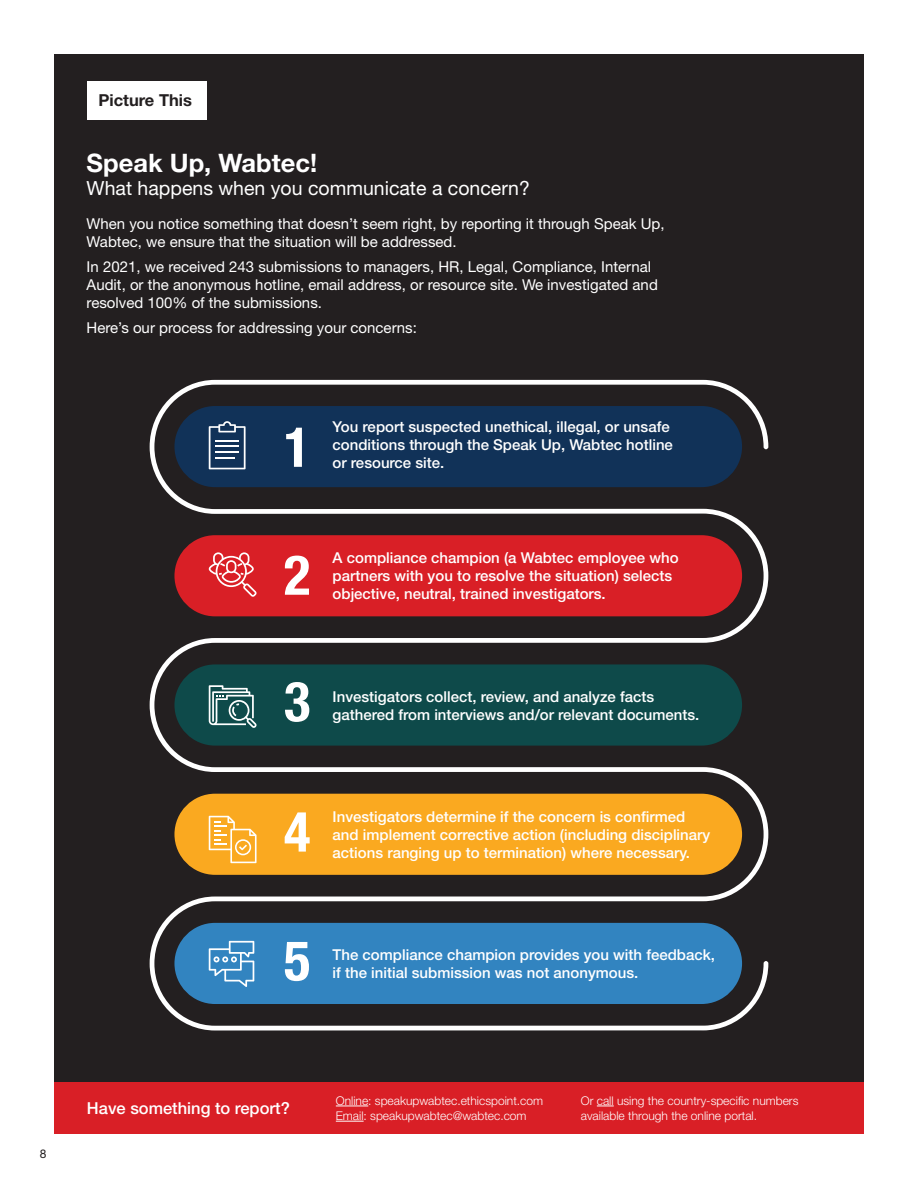
<style>
.page{position:relative;width:918px;height:1188px;background:#fff}
.page>*{position:absolute;margin:0;border:0;box-sizing:border-box;transform-origin:0 0}
.t1{font:700 25.5px "Helvetica Neue LT Std";color:#fff}
.t2{font:19.5px "Helvetica Neue LT Std";color:#fff}
.t3{font:500 16.5px "Helvetica Neue LT Std";color:#fff}
.t4{font:700 16.5px "Helvetica Neue LT Std";color:#231f20}
.t5{font:500 15px/18px "Helvetica Neue LT Std";color:#fff}
.t6{font:15px/18px "Helvetica Neue LT Std";color:#fff}
.t7{font:300 12px/15.1px "Helvetica Neue LT Std";color:#fff}
.t8{font:12px "Helvetica Neue LT Std";color:#231f20}
</style>
<div class="page">
<div style="left:54px;top:54px;width:810px;height:1080px;background:#231f20"></div>
<div style="left:87px;top:82px;width:120px;height:38px;background:#fff"></div>
<div style="left:54px;top:1082px;width:810px;height:52px;background:#d91f26"></div>
<hr style="left:336px;top:1106px;width:32px;height:1px;background:#fff">
<svg style="left:336px;top:1121px;width:28px;height:1px"></svg>
<svg style="left:597px;top:1106px;width:17px;height:1px"></svg>
<svg style="left:150px;top:380px;width:618px;height:650px"></svg>
<svg style="left:286px;top:428px;width:16px;height:39px"></svg>
<svg style="left:285px;top:556px;width:24px;height:39px"></svg>
<svg style="left:285px;top:682px;width:24px;height:40px"></svg>
<svg style="left:285px;top:812px;width:25px;height:40px"></svg>
<svg style="left:285px;top:942px;width:24px;height:39px"></svg>
<svg style="left:209px;top:552px;width:48px;height:45px;background:#e15258"></svg>
<svg style="left:209px;top:685px;width:48px;height:43px;background:#588282"></svg>
<svg style="left:209px;top:816px;width:48px;height:47px;background:#fbbd55"></svg>
<svg style="left:209px;top:941px;width:45px;height:46px;background:#609fce"></svg>
<svg style="left:209px;top:421px;width:37px;height:48px;background:#506884"></svg>
<p class="t4" style="left:99px;top:90px;width:95px">Picture This</p>
<h1 class="t1" style="left:87px;top:147px;width:232px">Speak Up, Wabtec!</h1>
<h2 class="t2" style="left:87px;top:176px;width:445px">What happens when you communicate a concern?</h2>
<p class="t6" style="left:87px;top:215px;width:579px">When you notice something that doesn’t seem right, by reporting it through Speak Up,<br>Wabtec, we ensure that the situation will be addressed.</p>
<p class="t6" style="left:87px;top:257px;width:573px">In 2021, we received 243 submissions to managers, HR, Legal, Compliance, Internal<br>Audit, or the anonymous hotline, email address, or resource site. We investigated and resolved 100% of the submissions.</p>
<p class="t6" style="left:87px;top:318px;width:332px">Here’s our process for addressing your concerns:</p>
<p class="t5" style="left:333px;top:417px;width:342px">You report suspected unethical, illegal, or unsafe conditions through the Speak Up, Wabtec hotline or resource site.</p>
<p class="t5" style="left:333px;top:548px;width:347px">A compliance champion (a Wabtec employee who partners with you to resolve the situation) selects objective, neutral, trained investigators.</p>
<p class="t5" style="left:333px;top:687px;width:368px">Investigators collect, review, and analyze facts gathered from interviews and/or relevant documents.</p>
<p class="t5" style="left:333px;top:807px;width:379px">Investigators determine if the concern is confirmed and implement corrective action (including disciplinary actions ranging up to termination) where necessary.</p>
<p class="t5" style="left:333px;top:946px;width:384px">The compliance champion provides you with feedback, if the initial submission was not anonymous.</p>
<p class="t8" style="left:40px;top:1146px;width:8px">8</p>
<p class="t3" style="left:87px;top:1098px;width:204px">Have something to report?</p>
<p class="t7" style="left:336px;top:1093px;width:209px">Online: speakupwabtec.ethicspoint.com<br>Email: speakupwabtec@wabtec.com</p>
<p class="t7" style="left:581px;top:1093px;width:219px">Or call using the country-specific numbers available through the online portal.</p>
</div>
